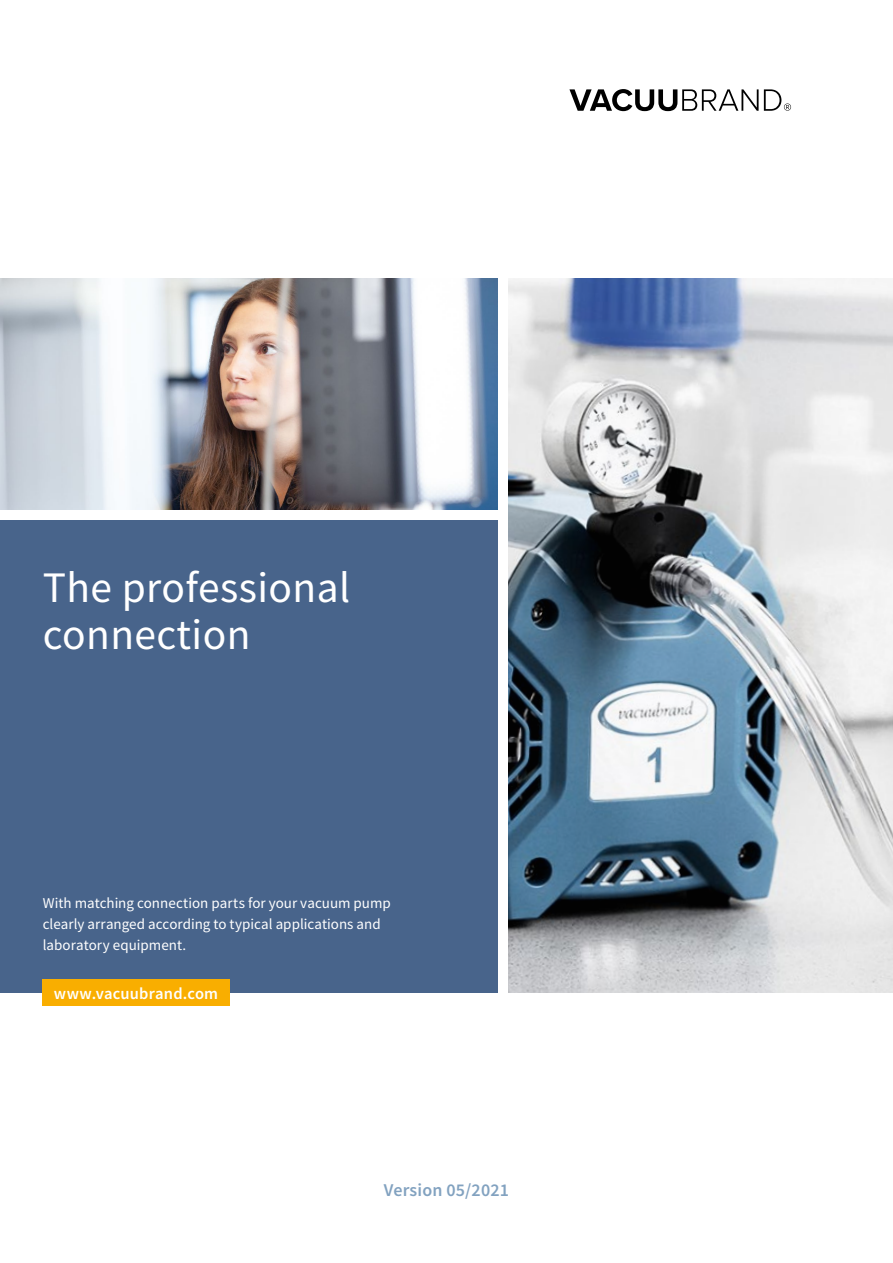
<style>
.page{position:relative;width:893px;height:1263px;background:#fff}
.page>*{position:absolute;margin:0;border:0;box-sizing:border-box;transform-origin:0 0}
.t1{font:43.5px/46.5px "Source Sans Pro";letter-spacing:.01em;color:#fff}
.t2{font:600 18px "Source Sans Pro";letter-spacing:.01em;color:#82a2c0}
.t3{font:600 16.5px "Source Sans Pro";letter-spacing:.01em;color:#fff}
.t4{font:15px/21px "Source Sans Pro";color:#fff}
</style>
<div class="page">
<img style="left:508px;top:278px;width:385px;height:715px">
<div style="left:0;top:520px;width:498px;height:473px;background:#48648b"></div>
<svg style="left:569px;top:89px;width:222px;height:22px"></svg>
<div style="left:43px;top:980px;width:187px;height:26px;background:#f9ae00"></div>
<img style="left:0;top:279px;width:498px;height:230px">
<h1 class="t1" style="left:43px;top:564px;width:309px">The professional connection</h1>
<p class="t4" style="left:43px;top:893px;width:350px">With matching connection parts for your vacuum pump clearly arranged according to typical applications and laboratory equipment.</p>
<p class="t3" style="left:54px;top:982px;width:166px">www.vacuubrand.com</p>
<p class="t2" style="left:384px;top:1178px;width:127px">Version 05/2021</p>
</div>
